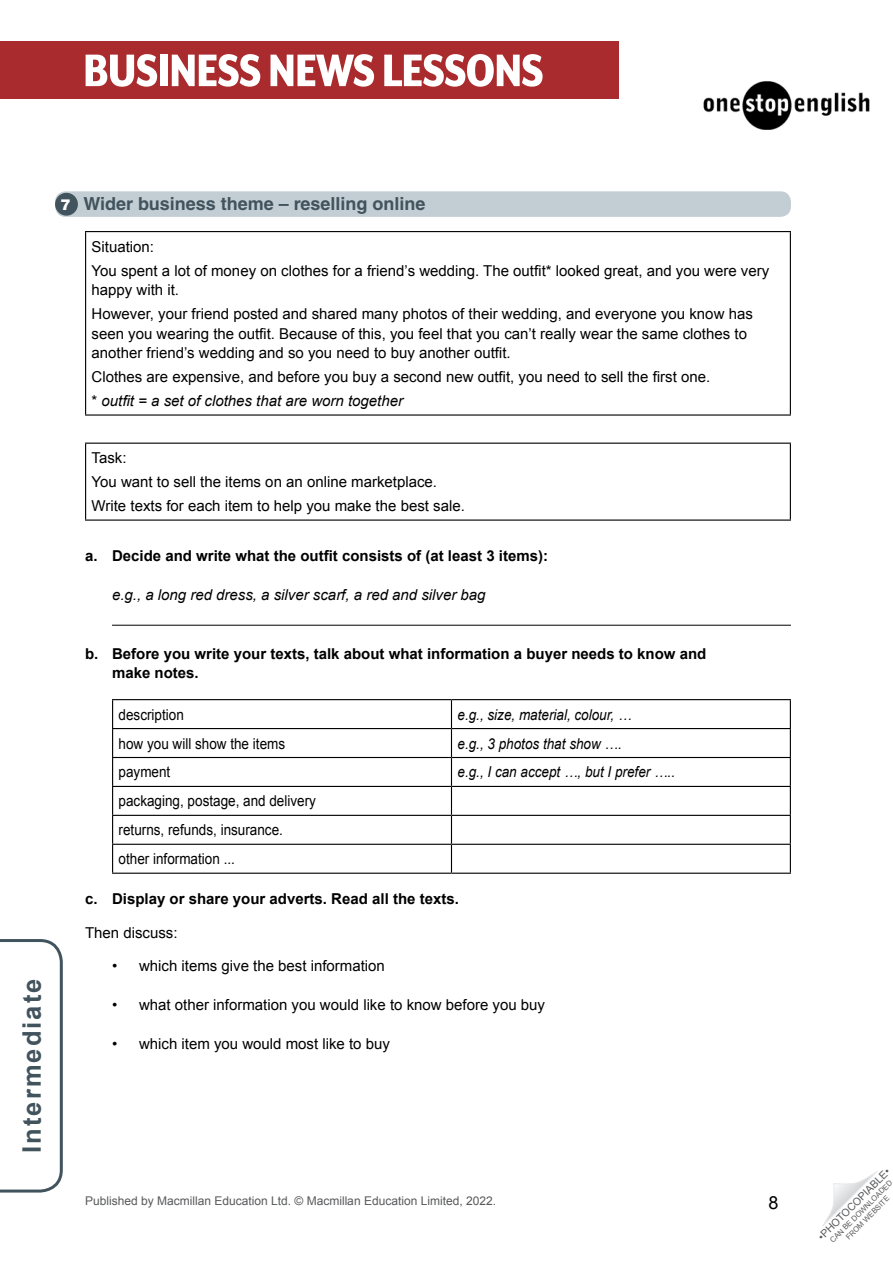
<style>
.page{position:relative;width:893px;height:1263px;background:#fff}
.page>*{position:absolute;margin:0;border:0;box-sizing:border-box;transform-origin:0 0}
.t1{font:800 52.5px "Mr Eaves XL Mod Nar OT";letter-spacing:-.015em;color:#fff}
.t2{font:700 25.5px "Arial";letter-spacing:.08em;color:#41535d}
.WS__Exercise_title{font:700 18px "Helvetica LT Std";color:#41535d}
.t3{font:18px "Arial";color:#000}
.TN__Body_text{font:15px/19.5px "Arial";color:#000}
.t4{font:700 15px/19.5px "Arial";color:#000}
.TN__Body_text-2{font:15px "Arial";color:#000;scale:.9 1}
.TN__Body_text-3{font:italic 15px "Arial";color:#000;scale:.9 1}
.WS__Bullet{font:italic 15px "Arial";color:#000}
.TN__Body_text-4{font:italic 15px "Arial";color:#000}
.Don_t_use_-_10t_numb{font:900 15px "Helvetica LT Std";color:#fff}
.t5{font:12px "Arial";color:#58595b}
.t6{font:10.5px "Arial";color:#58595b}
.t7{font:7.5px/9px "Arial";color:#58595b;text-align:center}
.s1{font-style:normal}
</style>
<div class="page">
<svg style="left:822px;top:1171px;width:55px;height:55px"></svg>
<svg style="left:0;top:939px;width:63px;height:254px"></svg>
<div style="left:0;top:41px;width:619px;height:58px;background:#aa2b2e"></div>
<img style="left:703px;top:81px;width:167px;height:48px">
<div style="left:55px;top:191px;width:736px;height:26px;background:#c3ced4;border-radius:10px"></div>
<hr style="left:85px;top:231px;width:706px;height:1px;background:#000">
<hr style="left:85px;top:232px;width:1px;height:182px;background:#000">
<hr style="left:790px;top:232px;width:1px;height:182px;background:#000">
<hr style="left:85px;top:414px;width:706px;height:2px;background:#000">
<hr style="left:85px;top:443px;width:706px;height:1px;background:#000">
<hr style="left:85px;top:444px;width:1px;height:75px;background:#000">
<hr style="left:790px;top:444px;width:1px;height:75px;background:#000">
<hr style="left:85px;top:519px;width:706px;height:2px;background:#000">
<hr style="left:112px;top:625px;width:679px;height:1px;background:#000">
<hr style="left:112px;top:699px;width:339px;height:1px;background:#000">
<hr style="left:451px;top:699px;width:340px;height:1px;background:#000">
<hr style="left:112px;top:728px;width:339px;height:1px;background:#000">
<hr style="left:451px;top:728px;width:340px;height:1px;background:#000">
<hr style="left:112px;top:757px;width:339px;height:1px;background:#000">
<hr style="left:451px;top:757px;width:340px;height:1px;background:#000">
<hr style="left:112px;top:786px;width:339px;height:1px;background:#000">
<hr style="left:451px;top:786px;width:340px;height:1px;background:#000">
<hr style="left:112px;top:815px;width:339px;height:1px;background:#000">
<hr style="left:451px;top:815px;width:340px;height:1px;background:#000">
<hr style="left:112px;top:844px;width:339px;height:1px;background:#000">
<svg style="left:112px;top:700px;width:1px;height:173px"></svg>
<hr style="left:451px;top:844px;width:340px;height:1px;background:#000">
<svg style="left:451px;top:700px;width:1px;height:173px"></svg>
<svg style="left:790px;top:700px;width:1px;height:173px"></svg>
<hr style="left:112px;top:873px;width:339px;height:1px;background:#000">
<hr style="left:451px;top:873px;width:340px;height:1px;background:#000">
<div style="left:55px;top:193px;width:23px;height:23px;background:#41535d;border-radius:50%"></div>
<h1 class="t1" style="left:83px;top:42px;width:462px">BUSINESS NEWS LESSONS</h1>
<h2 class="t2" style="left:15px;top:1153px;width:176px;rotate:-90deg">Intermediate</h2>
<p class="Don_t_use_-_10t_numb" style="left:61px;top:194px;width:12px">7</p>
<p class="WS__Exercise_title" style="left:84px;top:193px;width:343px">Wider business theme – reselling online</p>
<p class="TN__Body_text" style="left:92px;top:237px;width:64px">Situation:</p>
<p class="TN__Body_text" style="left:92px;top:261px;width:679px">You spent a lot of money on clothes for a friend’s wedding. The outfit* looked great, and you were very happy with it.</p>
<p class="TN__Body_text" style="left:92px;top:304px;width:663px">However, your friend posted and shared many photos of their wedding, and everyone you know has seen you wearing the outfit. Because of this, you feel that you can’t really wear the same clothes to another friend’s wedding and so you need to buy another outfit.</p>
<p class="TN__Body_text" style="left:92px;top:367px;width:620px">Clothes are expensive, and before you buy a second new outfit, you need to sell the first one.</p>
<p class="TN__Body_text-4" style="left:92px;top:391px;width:313px"><span class="s1">*</span> outfit = a set of clothes that are worn together</p>
<p class="TN__Body_text" style="left:92px;top:448px;width:37px">Task:</p>
<p class="TN__Body_text" style="left:92px;top:472px;width:347px">You want to sell the items on an online marketplace.</p>
<p class="TN__Body_text" style="left:92px;top:496px;width:375px">Write texts for each item to help you make the best sale.</p>
<p class="t4" style="left:85px;top:546px;width:464px">a. Decide and write what the outfit consists of (at least 3 items):</p>
<p class="WS__Bullet" style="left:112px;top:585px;width:375px">e.g., a long red dress, a silver scarf, a red and silver bag</p>
<p class="t4" style="left:112px;top:644px;width:596px;text-indent:-27px">b. Before you write your texts, talk about what information a buyer needs to know and make notes.</p>
<p class="TN__Body_text-2" style="left:119px;top:704px;width:74px">description</p>
<p class="TN__Body_text-3" style="left:457px;top:705px;width:195px">e.g., size, material, colour, …</p>
<p class="TN__Body_text-2" style="left:119px;top:733px;width:187px">how you will show the items</p>
<p class="TN__Body_text-3" style="left:457px;top:733px;width:184px">e.g., 3 photos that show ….</p>
<p class="TN__Body_text-2" style="left:119px;top:762px;width:59px">payment</p>
<p class="TN__Body_text-3" style="left:457px;top:762px;width:243px">e.g., I can accept …, but I prefer …..</p>
<p class="TN__Body_text-2" style="left:119px;top:791px;width:221px">packaging, postage, and delivery</p>
<p class="TN__Body_text-2" style="left:119px;top:820px;width:184px">returns, refunds, insurance.</p>
<p class="TN__Body_text-2" style="left:119px;top:849px;width:131px">other information ...</p>
<p class="t4" style="left:85px;top:889px;width:375px">c. Display or share your adverts. Read all the texts.</p>
<p class="TN__Body_text" style="left:85px;top:923px;width:94px">Then discuss:</p>
<p class="TN__Body_text" style="left:112px;top:956px;width:274px">• which items give the best information</p>
<p class="TN__Body_text" style="left:112px;top:995px;width:435px">• what other information you would like to know before you buy</p>
<p class="TN__Body_text" style="left:112px;top:1034px;width:279px">• which item you would most like to buy</p>
<p class="t5" style="left:85px;top:1193px;width:413px">Published by Macmillan Education Ltd. © Macmillan Education Limited, 2022.</p>
<p class="t3" style="left:769px;top:1191px;width:12px">8</p>
<p class="t6" style="left:815px;top:1233px;width:99px;rotate:-45deg">•PHOTOCOPIABLE•</p>
<p class="t7" style="left:828px;top:1238px;width:86px;rotate:-45deg">CAN BE DOWNLOADED<br>FROM WEBSITE</p>
</div>
